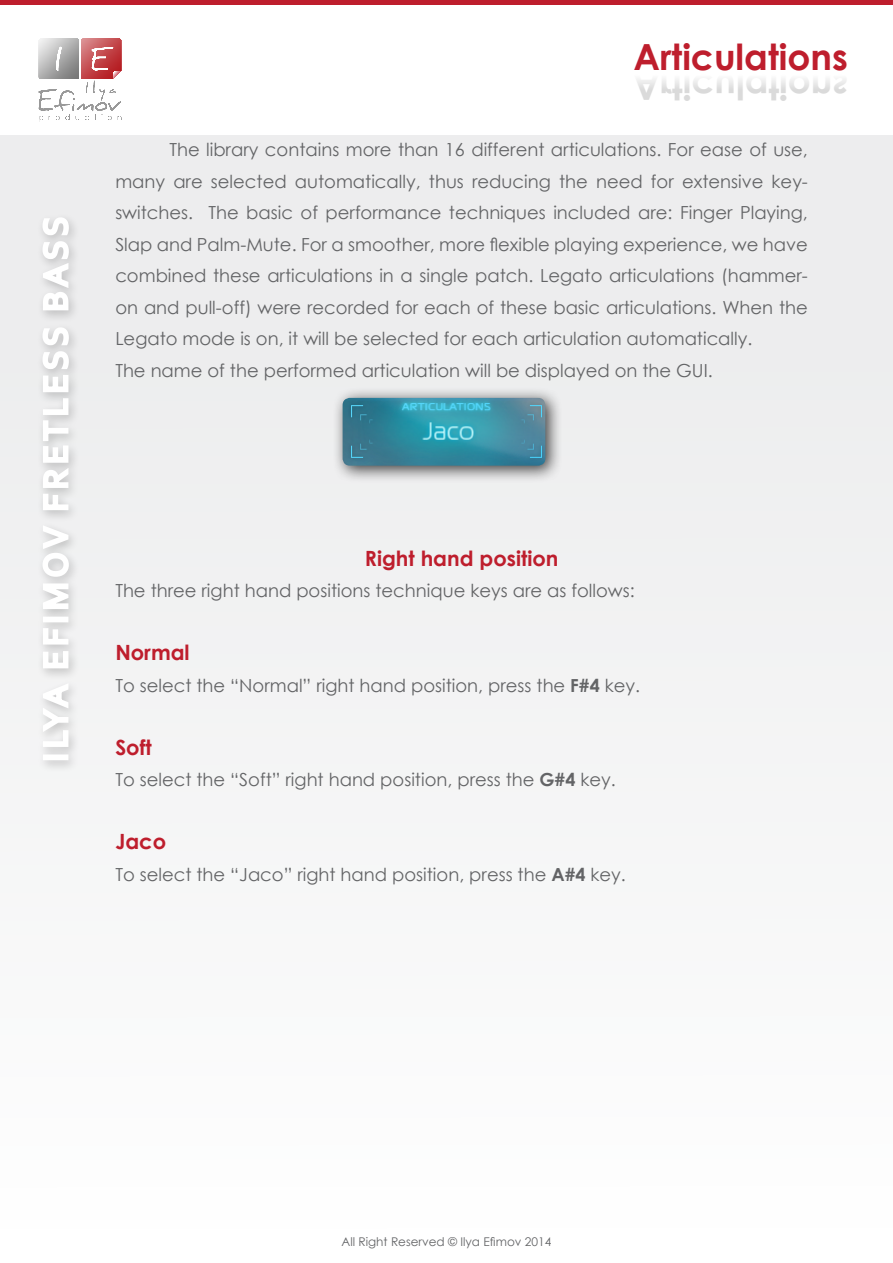
<style>
.page{position:relative;width:893px;height:1263px;background:#fff}
.page>*{position:absolute;margin:0;border:0;box-sizing:border-box;transform-origin:0 0}
.t1{font:700 36px "Century Gothic";color:#be1e2d}
.t2{font:700 21px "Century Gothic";color:#be1e2d}
.t3{font:18px/31.5px "Century Gothic";color:#636466}
.t4{font:12px "Century Gothic";color:#636466}
.s1{font-weight:700}
</style>
<div class="page">
<div style="left:0;top:136px;width:893px;height:1127px;background:#f4f4f4"></div>
<hr style="left:0;top:0;width:893px;height:4px;background:#be1e2d">
<img style="left:38px;top:38px;width:84px;height:84px">
<div style="left:36px;top:212px;width:44px;height:560px;background:#000;opacity:.22"></div>
<div style="left:43px;top:754px;width:25px;height:6px;border:3px solid #fff"></div>
<svg style="left:40px;top:681px;width:31px;height:67px"></svg>
<svg style="left:41px;top:627px;width:29px;height:43px"></svg>
<div style="left:43px;top:617px;width:25px;height:5px;border:3px solid #fff"></div>
<svg style="left:40px;top:523px;width:31px;height:88px"></svg>
<svg style="left:41px;top:215px;width:30px;height:297px"></svg>
<div style="left:332px;top:387px;width:230px;height:96px;background:#000;opacity:.75"></div>
<img style="left:343px;top:398px;width:202px;height:68px">
<h1 class="t1" style="left:633px;top:29px;width:216px">Articulations</h1>
<p class="t3" style="left:115px;top:134px;width:694px;text-indent:54px">The library contains more than 16 different articulations. For ease of use, many are selected automatically, thus reducing the need for extensive key&shy;switches. The basic of performance techniques included are: Finger Playing, Slap and Palm-Mute. For a smoother, more flexible playing experience, we have combined these articulations in a single patch. Legato articulations (hammer&shy;on and pull-off) were recorded for each of these basic articulations. When the Legato mode is on, it will be selected for each articulation automatically.<br>The name of the performed articulation will be displayed on the GUI.</p>
<p class="t2" style="left:365px;top:542px;width:195px">Right hand position</p>
<p class="t3" style="left:115px;top:575px;width:521px">The three right hand positions technique keys are as follows:</p>
<p class="t2" style="left:115px;top:637px;width:76px">Normal</p>
<p class="t3" style="left:115px;top:669px;width:526px">To select the “Normal” right hand position, press the <span class="s1">F#4</span> key.</p>
<p class="t2" style="left:115px;top:731px;width:38px">Soft</p>
<p class="t3" style="left:115px;top:764px;width:502px">To select the “Soft” right hand position, press the <span class="s1">G#4</span> key.</p>
<p class="t2" style="left:115px;top:826px;width:52px">Jaco</p>
<p class="t3" style="left:115px;top:858px;width:512px">To select the “Jaco” right hand position, press the <span class="s1">A#4</span> key.</p>
<p class="t4" style="left:341px;top:1233px;width:211px">All Right Reserved © Ilya Efimov 2014</p>
</div>
